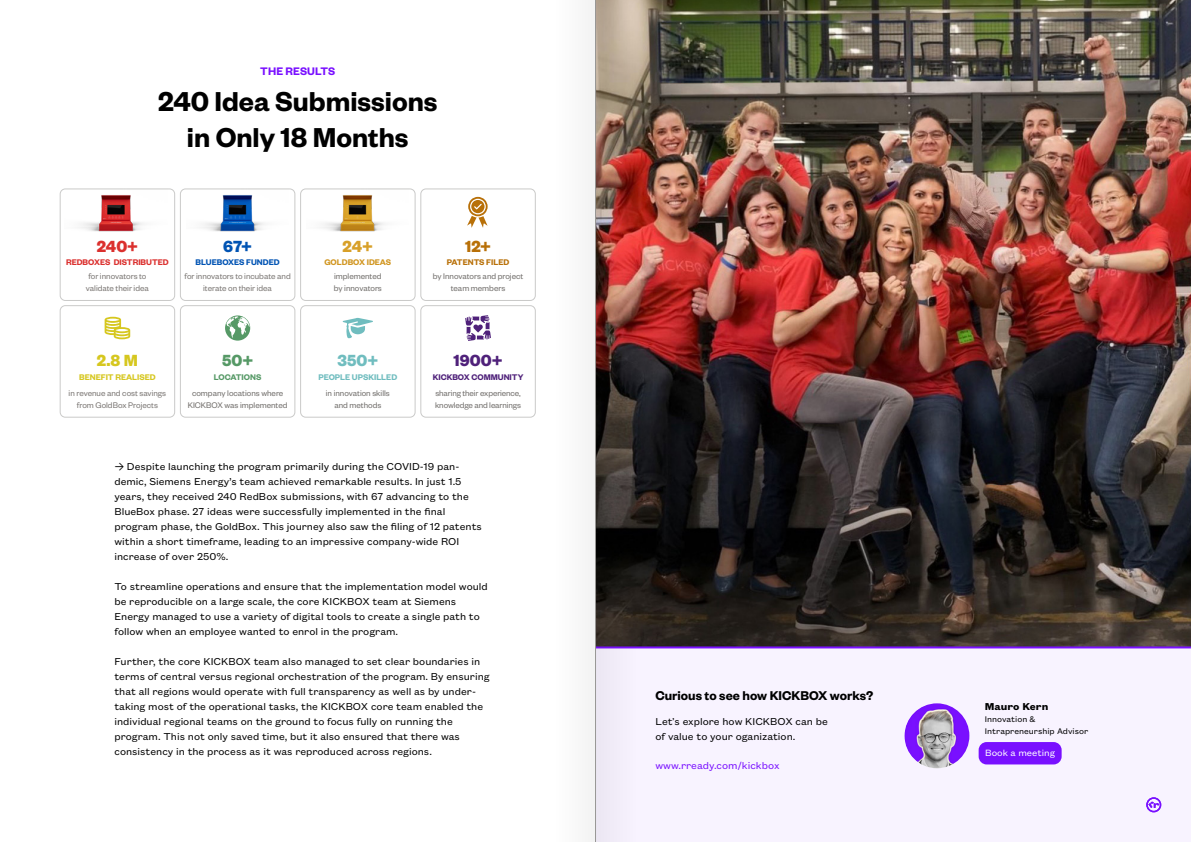
<style>
.page{position:relative;width:1191px;height:842px;background:#fff}
.page>*{position:absolute;margin:0;border:0;box-sizing:border-box;transform-origin:0 0}
.t1{font:600 30px/36px "Founders Grotesk";color:#000;text-align:center}
.t2{font:700 17.7px "Founders Grotesk";color:#4f217a}
.t3{font:700 17.7px "Founders Grotesk";color:#db302e}
.t4{font:700 17.7px "Founders Grotesk";color:#d6c71f}
.t5{font:700 17.7px "Founders Grotesk";color:#70bdbf}
.t6{font:700 17.7px "Founders Grotesk";color:#0053b3}
.t7{font:700 17.7px "Founders Grotesk";color:#569966}
.t8{font:700 17.7px "Founders Grotesk";color:#d8a028}
.t9{font:700 17.7px "Founders Grotesk";color:#b87008}
.t10{font:600 14px "Founders Grotesk";color:#000}
.t11{font:600 12px "Founders Grotesk";letter-spacing:.01em;color:#7910ff}
.t12{font:11px/15px "Founders Grotesk Text";color:#000}
.t13{font:11px "Founders Grotesk Text";color:#7910ff}
.t14{font:700 11px "Founders Grotesk Text";color:#000}
.t15{font:10px "Founders Grotesk Text";color:#fff}
.t16{font:9px/12px "Founders Grotesk";color:#74716e;text-align:center}
.t17{font:9px/12px "Founders Grotesk";color:#7d7976;text-align:center}
.t18{font:9px/12px "Founders Grotesk Text";color:#000}
.t19{font:600 9px "Founders Grotesk";color:#db302e}
.t20{font:600 9px "Founders Grotesk";color:#4f217a}
.t21{font:600 9px "Founders Grotesk";color:#d6c71f}
.t22{font:600 9px "Founders Grotesk";color:#0053b3}
.t23{font:600 9px "Founders Grotesk";color:#70bdbf}
.t24{font:600 9px "Founders Grotesk";color:#d19621}
.t25{font:600 9px "Founders Grotesk";color:#b87008}
.t26{font:600 9px "Founders Grotesk";color:#569966}
.s1{font-family:"Calibri"}
.s2{font-family:"Founders Grotesk"}
</style>
<div class="page">
<div style="left:421px;top:305px;width:114px;height:112px;border:1px solid #cacac9;border-radius:5px"></div>
<div style="left:60px;top:189px;width:115px;height:112px;border:1px solid #cacac9;border-radius:5px"></div>
<div style="left:60px;top:305px;width:115px;height:112px;border:1px solid #cacac9;border-radius:5px"></div>
<div style="left:180px;top:189px;width:115px;height:112px;border:1px solid #cacac9;border-radius:5px"></div>
<div style="left:180px;top:305px;width:115px;height:112px;border:1px solid #cacac9;border-radius:5px"></div>
<div style="left:300px;top:189px;width:115px;height:112px;border:1px solid #cacac9;border-radius:5px"></div>
<div style="left:300px;top:305px;width:115px;height:112px;border:1px solid #cacac9;border-radius:5px"></div>
<div style="left:421px;top:189px;width:114px;height:112px;border:1px solid #cacac9;border-radius:5px"></div>
<img style="left:65px;top:189px;width:102px;height:43px">
<img style="left:186px;top:189px;width:103px;height:43px">
<img style="left:307px;top:189px;width:102px;height:43px">
<svg style="left:467px;top:197px;width:20px;height:31px"></svg>
<svg style="left:105px;top:317px;width:25px;height:22px"></svg>
<svg style="left:225px;top:315px;width:25px;height:26px"></svg>
<svg style="left:343px;top:318px;width:30px;height:20px"></svg>
<svg style="left:465px;top:315px;width:26px;height:26px"></svg>
<img style="left:646px;top:0;width:545px;height:646px">
<div style="left:595px;top:647px;width:596px;height:195px;background:#f8f3ff"></div>
<svg style="left:1146px;top:797px;width:15px;height:15px"></svg>
<hr style="left:595px;top:646px;width:596px;height:2px;background:#7910ff">
<div style="left:978px;top:742px;width:83px;height:22px;background:#7910ff;border-radius:8px"></div>
<img style="left:904px;top:703px;width:65px;height:65px;border-radius:32px">
<div style="left:545px;top:0;width:50px;height:842px;background:#fafafa"></div>
<img style="left:595px;top:0;width:51px;height:842px">
<p class="t11" style="left:260px;top:64px;width:76px">THE RESULTS</p>
<h1 class="t1" style="left:158px;top:82px;width:281px">240 Idea Submissions in Only 18 Months</h1>
<h2 class="t3" style="left:97px;top:235px;width:43px">240+</h2>
<p class="t19" style="left:66px;top:256px;width:104px">REDBOXES DISTRIBUTED</p>
<h2 class="t6" style="left:223px;top:235px;width:30px">67+</h2>
<p class="t22" style="left:195px;top:256px;width:86px">BLUEBOXES FUNDED</p>
<h2 class="t8" style="left:343px;top:235px;width:32px">24+</h2>
<p class="t24" style="left:324px;top:256px;width:68px">GOLDBOX IDEAS</p>
<h2 class="t9" style="left:465px;top:235px;width:28px">12+</h2>
<p class="t25" style="left:447px;top:256px;width:64px">PATENTS FILED</p>
<p class="t17" style="left:86px;top:270px;width:65px;text-align:left">for innovators to validate their idea</p>
<p class="t17" style="left:184px;top:270px;width:108px">for innovators to incubate and iterate on their idea</p>
<p class="t16" style="left:334px;top:270px;width:50px;text-align:left">implemented by innovators</p>
<p class="t16" style="left:433px;top:270px;width:92px">by Innovators and project team members</p>
<h2 class="t4" style="left:97px;top:349px;width:42px">2.8 M</h2>
<h2 class="t7" style="left:222px;top:349px;width:33px">50+</h2>
<h2 class="t5" style="left:337px;top:349px;width:42px">350+</h2>
<h2 class="t2" style="left:453px;top:349px;width:50px">1900+</h2>
<p class="t21" style="left:79px;top:371px;width:78px">BENEFIT REALISED</p>
<p class="t26" style="left:214px;top:371px;width:49px">LOCATIONS</p>
<p class="t23" style="left:318px;top:371px;width:80px">PEOPLE UPSKILLED</p>
<p class="t20" style="left:433px;top:371px;width:92px">KICKBOX COMMUNITY</p>
<p class="t17" style="left:69px;top:386px;width:99px">in revenue and cost savings from GoldBox Projects</p>
<p class="t16" style="left:188px;top:386px;width:101px">company locations where<br>KICKBOX was implemented</p>
<p class="t16" style="left:326px;top:386px;width:65px">in innovation skills and methods</p>
<p class="t16" style="left:435px;top:386px;width:87px;text-align:left">sharing their experience, knowledge and learnings</p>
<p class="t12" style="left:114px;top:458px;width:369px"><span class="s1">→</span> Despite launching the program primarily during the COVID-19 pan&shy;demic, Siemens Energy’s team achieved remarkable results. In just 1.5 years, they received 240 RedBox submissions, with 67 advancing to the BlueBox phase. 27 ideas were successfully implemented in the final program phase, the GoldBox. This journey also saw the filing of 12 patents within a short timeframe, leading to an impressive company-wide ROI increase of over 250%.</p>
<p class="t12" style="left:114px;top:578px;width:375px">To streamline operations and ensure that the implementation model would be reproducible on a large scale, the core KICKBOX team at Siemens Energy managed to use a variety of digital tools to create a single path to follow when an employee wanted to enrol in the program.</p>
<p class="t12" style="left:114px;top:653px;width:377px">Further, the core KICKBOX team also managed to set clear boundaries in terms of central versus regional orchestration of the program. By ensuring that all regions would operate with full transparency as well as by under&shy;taking most of the operational tasks, the KICKBOX core team enabled the individual regional teams on the ground to focus fully on running the program. This not only saved time, but it also ensured that there was consistency in the process as it was reproduced across regions.</p>
<p class="t10" style="left:655px;top:687px;width:219px">Curious to see how KICKBOX works?</p>
<p class="t12" style="left:655px;top:713px;width:174px">Let<span class="s2">’</span>s explore how KICKBOX can be of value to your oganization.</p>
<p class="t13" style="left:655px;top:758px;width:126px">www.rready.com/kickbox</p>
<p class="t14" style="left:985px;top:699px;width:65px">Mauro Kern</p>
<p class="t18" style="left:985px;top:712px;width:105px">Innovation &amp;<br>Intrapreneurship Advisor</p>
<p class="t15" style="left:985px;top:746px;width:72px">Book a meeting</p>
</div>
